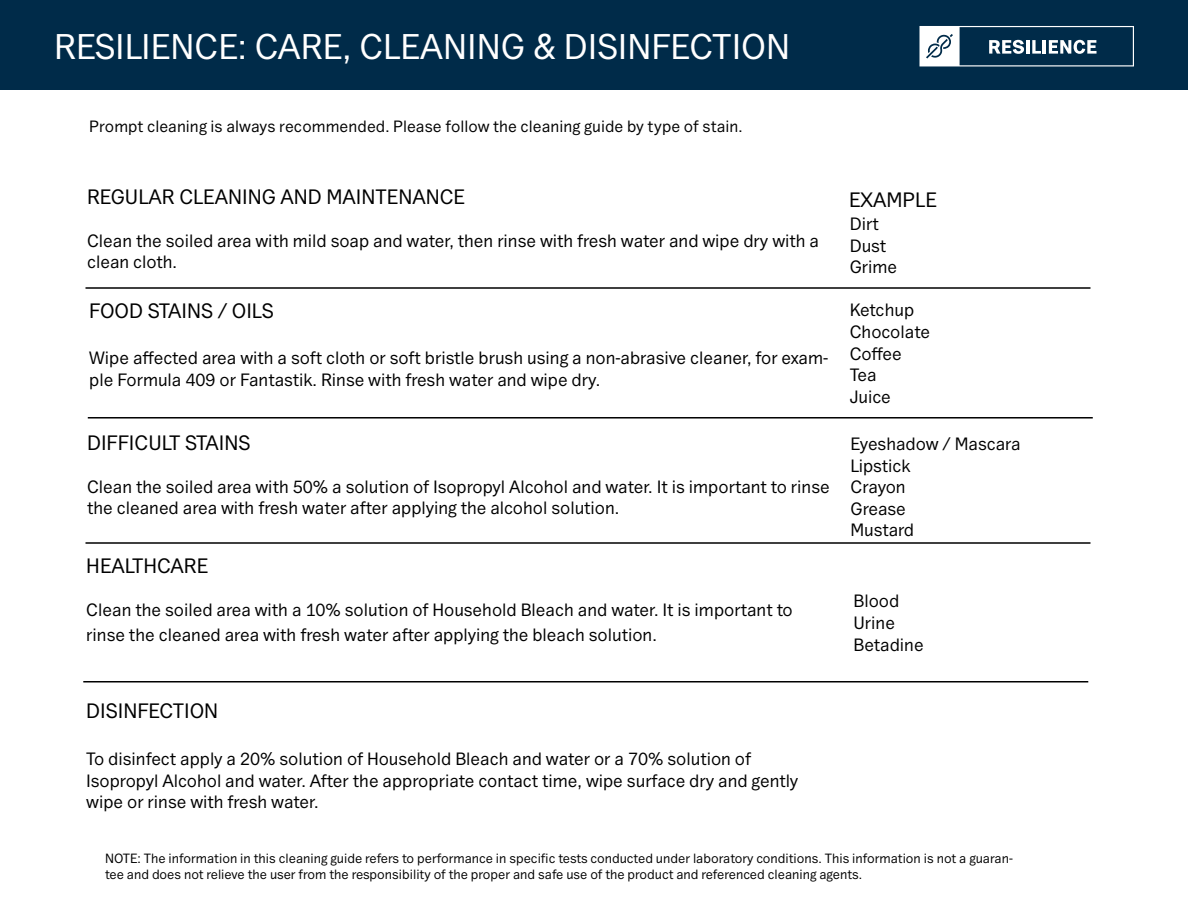
<style>
.page{position:relative;width:1188px;height:918px;background:#fff}
.page>*{position:absolute;margin:0;border:0;box-sizing:border-box;transform-origin:0 0}
.t1{font:36px "Du Nord";color:#fff}
.t2{font:21px "Du Nord";color:#000}
.t3{font:18px/21.6px "Du Nord";color:#000}
.t4{font:16.5px "Du Nord";letter-spacing:.005em;color:#000}
.t5{font:13.5px/16.2px "Du Nord";color:#000}
</style>
<div class="page">
<hr style="left:86px;top:287px;width:1004px;height:2px;background:#000">
<hr style="left:88px;top:417px;width:1005px;height:2px;background:#000">
<hr style="left:86px;top:542px;width:1004px;height:2px;background:#000">
<hr style="left:83px;top:681px;width:1005px;height:1px;background:#000">
<div style="left:0;top:0;width:1188px;height:90px;background:#002b49"></div>
<svg style="left:920px;top:26px;width:214px;height:40px"></svg>
<p class="t1" style="left:54px;top:26px;width:738px">RESILIENCE: CARE, CLEANING &amp; DISINFECTION</p>
<p class="t1" style="left:58px;top:28px;width:498px">RESILIENCE: STAIN RESISTANCE</p>
<p class="t4" style="left:89px;top:117px;width:655px">Prompt cleaning is always recommended. Please follow the cleaning guide by type of stain.</p>
<p class="t2" style="left:87px;top:184px;width:380px">REGULAR CLEANING AND MAINTENANCE</p>
<p class="t3" style="left:87px;top:230px;width:733px">Clean the soiled area with mild soap and water, then rinse with fresh water and wipe dry with a clean cloth.</p>
<p class="t2" style="left:89px;top:298px;width:186px">FOOD STAINS / OILS</p>
<p class="t3" style="left:89px;top:347px;width:741px">Wipe affected area with a soft cloth or soft bristle brush using a non-abrasive cleaner, for exam&shy;ple Formula 409 or Fantastik. Rinse with fresh water and wipe dry.</p>
<p class="t2" style="left:87px;top:430px;width:165px">DIFFICULT STAINS</p>
<p class="t3" style="left:87px;top:476px;width:744px">Clean the soiled area with 50% a solution of Isopropyl Alcohol and water. It is important to rinse the cleaned area with fresh water after applying the alcohol solution.</p>
<p class="t2" style="left:86px;top:553px;width:124px">HEALTHCARE</p>
<p class="t3" style="left:86px;top:597px;width:708px;line-height:25.2px">Clean the soiled area with a 10% solution of Household Bleach and water. It is important to rinse the cleaned area with fresh water after applying the bleach solution.</p>
<p class="t2" style="left:86px;top:699px;width:134px">DISINFECTION</p>
<p class="t3" style="left:86px;top:748px;width:666px">To disinfect apply a 20% solution of Household Bleach and water or a 70% solution of</p>
<p class="t3" style="left:86px;top:769px;width:714px">Isopropyl Alcohol and water. After the appropriate contact time, wipe surface dry and gently wipe or rinse with fresh water.</p>
<p class="t2" style="left:849px;top:187px;width:89px">EXAMPLE</p>
<p class="t3" style="left:850px;top:213px;width:31px">Dirt</p>
<p class="t3" style="left:850px;top:235px;width:38px">Dust</p>
<p class="t3" style="left:850px;top:256px;width:49px">Grime</p>
<p class="t3" style="left:850px;top:299px;width:66px">Ketchup</p>
<p class="t3" style="left:850px;top:321px;width:82px">Chocolate</p>
<p class="t3" style="left:850px;top:342px;width:54px">Coffee</p>
<p class="t3" style="left:850px;top:364px;width:28px">Tea</p>
<p class="t3" style="left:850px;top:386px;width:43px">Juice</p>
<p class="t3" style="left:850px;top:433px;width:172px">Eyeshadow / Mascara</p>
<p class="t3" style="left:850px;top:454px;width:62px">Lipstick</p>
<p class="t3" style="left:850px;top:476px;width:57px">Crayon</p>
<p class="t3" style="left:850px;top:498px;width:57px">Grease</p>
<p class="t3" style="left:850px;top:519px;width:65px">Mustard</p>
<p class="t3" style="left:854px;top:590px;width:47px">Blood</p>
<p class="t3" style="left:854px;top:612px;width:43px">Urine</p>
<p class="t3" style="left:854px;top:633px;width:72px">Betadine</p>
<p class="t5" style="left:105px;top:850px;width:909px">NOTE: The information in this cleaning guide refers to performance in specific tests conducted under laboratory conditions. This information is not a guaran&shy;tee and does not relieve the user from the responsibility of the proper and safe use of the product and referenced cleaning agents.</p>
</div>
